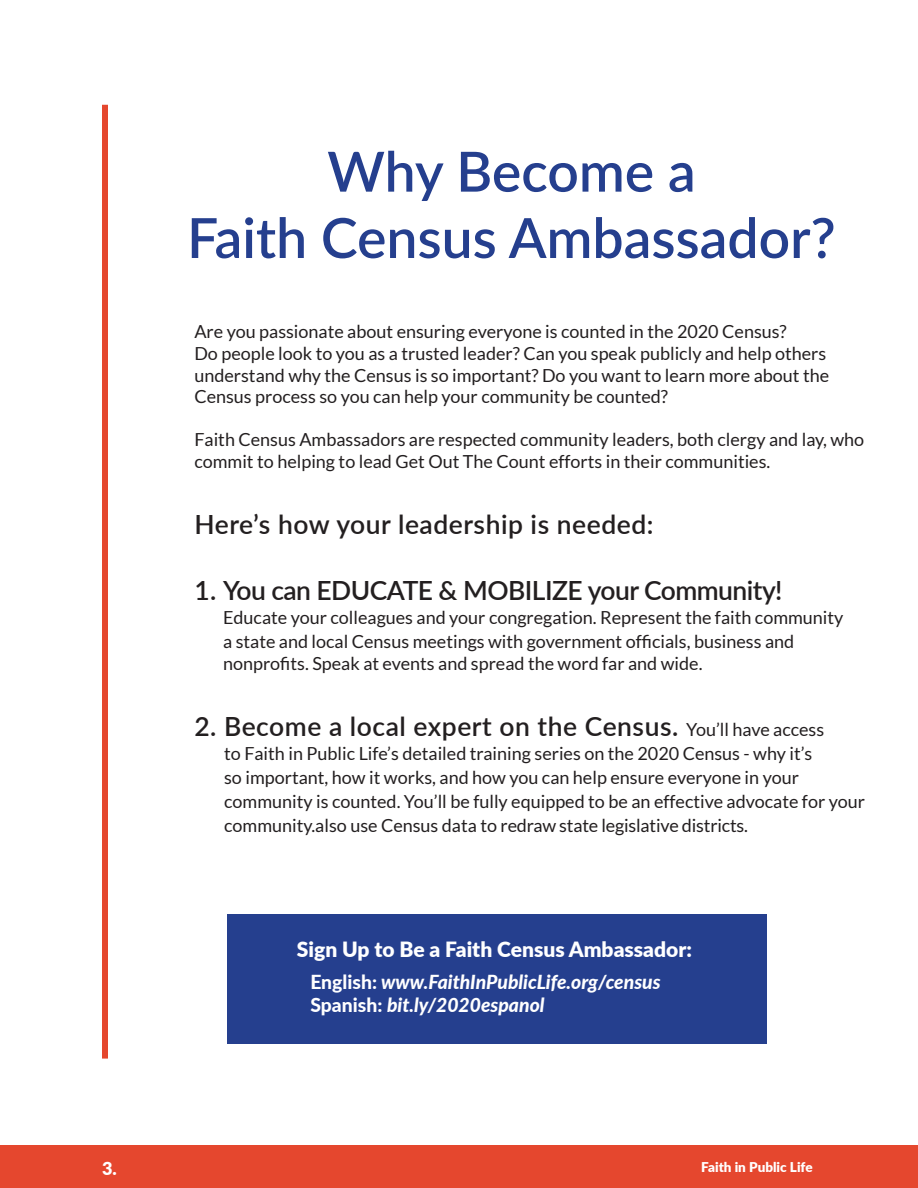
<style>
.page{position:relative;width:918px;height:1188px;background:#fff}
.page>*{position:absolute;margin:0;border:0;box-sizing:border-box;transform-origin:0 0}
.t1{font:600 55.35px/66.3px "Lato";color:#253f8e;text-align:center}
.t2{font:600 26.4px "Lato";letter-spacing:.02em;color:#231f20}
.t3{font:600 26.4px "Lato";letter-spacing:-.02em;color:#231f20}
.t4{font:900 21px "Lato";color:#fff}
.t5{font:italic 800 19.35px "Lato";color:#fff}
.t6{font:18px/24px "Lato";color:#231f20}
.t7{font:900 18px "Lato";color:#fff}
.t8{font:900 13.5px "Lato";color:#fff}
.s1{font-weight:400;font-size:18px}
.s2{font-style:normal}
</style>
<div class="page">
<div style="left:227px;top:914px;width:540px;height:130px;background:#253f8e"></div>
<div style="left:0;top:1146px;width:918px;height:42px;background:#e5472e"></div>
<div style="left:102px;top:105px;width:6px;height:954px;background:#e5472e"></div>
<h1 class="t1" style="left:187px;top:136px;width:650px">Why Become a<br>Faith Census Ambassador?</h1>
<p class="t6" style="left:194px;top:320px;width:594px">Are you passionate about ensuring everyone is counted in the 2020 Census?</p>
<p class="t6" style="left:194px;top:343px;width:636px;line-height:21.6px">Do people look to you as a trusted leader? Can you speak publicly and help others understand why the Census is so important? Do you want to learn more about the<br>Census process so you can help your community be counted?</p>
<p class="t6" style="left:194px;top:429px;width:671px;line-height:21.6px">Faith Census Ambassadors are respected community leaders, both clergy and lay, who commit to helping to lead Get Out The Count efforts in their communities.</p>
<p class="t2" style="left:194px;top:505px;width:461px">Here’s how your leadership is needed:</p>
<p class="t3" style="left:194px;top:572px;width:590px">1. You can EDUCATE &amp; MOBILIZE your Community!</p>
<p class="t6" style="left:223px;top:606px;width:622px">Educate your colleagues and your congregation. Represent the faith community a state and local Census meetings with government officials, business and</p>
<p class="t6" style="left:223px;top:651px;width:481px">nonprofits. Speak at events and spread the word far and wide.</p>
<p class="t2" style="left:194px;top:707px;width:631px">2. Become a local expert on the Census. <span class="s1">You’ll have access</span></p>
<p class="t6" style="left:224px;top:741px;width:642px">to Faith in Public Life’s detailed training series on the 2020 Census - why it’s<br>so important, how it works, and how you can help ensure everyone in your community is counted. You’ll be fully equipped to be an effective advocate for your community.also use Census data to redraw state legislative districts.</p>
<p class="t4" style="left:297px;top:934px;width:397px">Sign Up to Be a Faith Census Ambassador:</p>
<p class="t5" style="left:310px;top:967px;width:352px"><span class="s2">English:</span> www.FaithInPublicLife.org/census</p>
<p class="t5" style="left:310px;top:990px;width:236px"><span class="s2">Spanish:</span> bit.ly/2020espanol</p>
<p class="t7" style="left:102px;top:1155px;width:16px">3.</p>
<p class="t8" style="left:701px;top:1157px;width:113px">Faith in Public Life</p>
</div>
